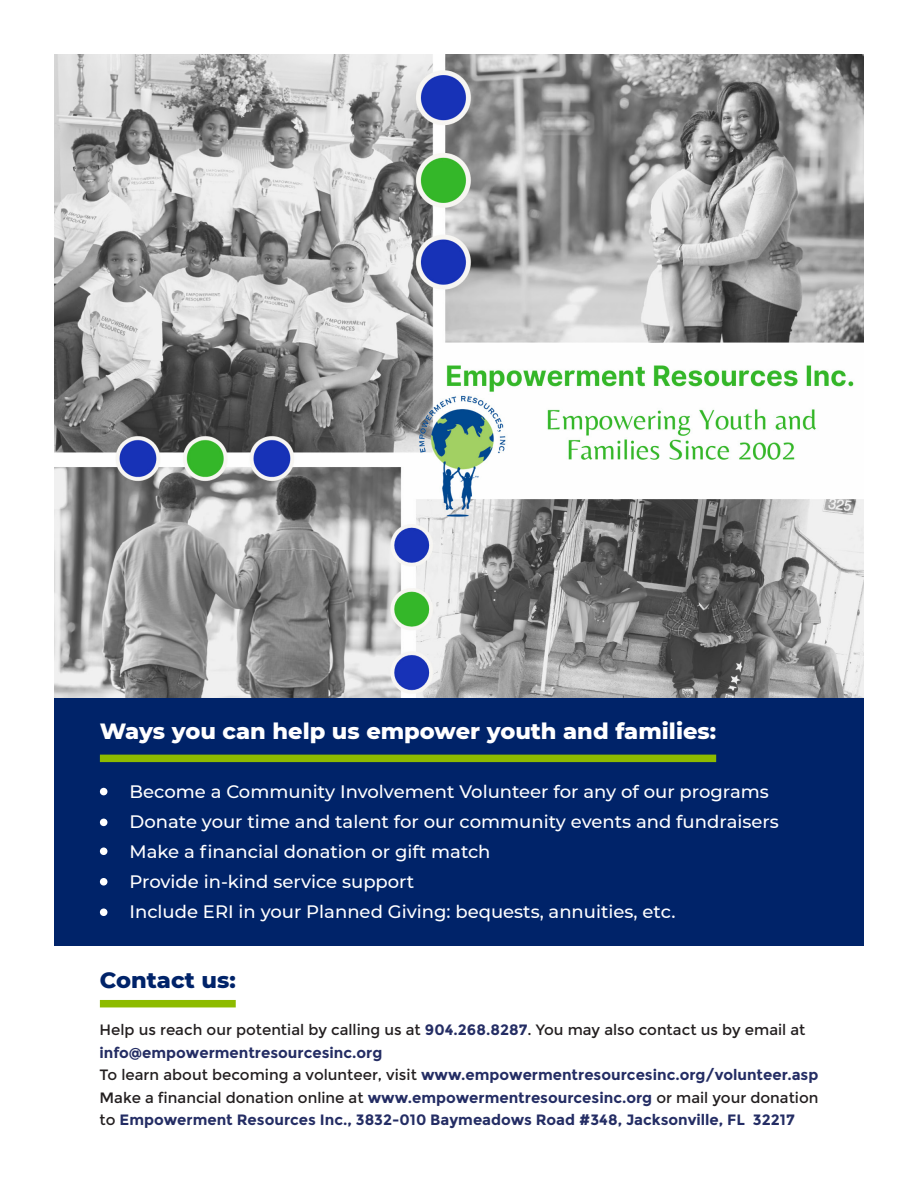
<style>
.page{position:relative;width:918px;height:1188px;background:#fff}
.page>*{position:absolute;margin:0;border:0;box-sizing:border-box;transform-origin:0 0}
.t1{font:800 22.5px "Montserrat";color:#fff}
.t2{font:800 22.5px "Montserrat";color:#002369}
.t3{font:500 18px "Montserrat";color:#fff}
.t4{font:700 15px/22.5px "Montserrat";color:#242d64}
.t5{font:15px/22.5px "Montserrat";color:#231f20}
.s1{font-weight:700;color:#242d64}
.s2{font-weight:400;color:#231f20}
</style>
<div class="page">
<div style="left:54px;top:688px;width:810px;height:258px;background:#002369"></div>
<div style="left:100px;top:755px;width:616px;height:7px;background:#8dbb00"></div>
<div style="left:100px;top:1000px;width:136px;height:7px;background:#8dbb00"></div>
<img style="left:54px;top:54px;width:810px;height:644px">
<div style="left:100px;top:788px;width:7px;height:7px;background:#fff;border-radius:50%"></div>
<div style="left:100px;top:819px;width:7px;height:7px;background:#fff;border-radius:50%"></div>
<div style="left:100px;top:847px;width:7px;height:8px;background:#fff;border-radius:50%"></div>
<div style="left:100px;top:878px;width:7px;height:8px;background:#fff;border-radius:50%"></div>
<div style="left:100px;top:908px;width:7px;height:8px;background:#fff;border-radius:50%"></div>
<p class="t1" style="left:100px;top:715px;width:618px">Ways you can help us empower youth and families:</p>
<p class="t3" style="left:130px;top:779px;width:641px">Become a Community Involvement Volunteer for any of our programs</p>
<p class="t3" style="left:130px;top:809px;width:651px">Donate your time and talent for our community events and fundraisers</p>
<p class="t3" style="left:130px;top:839px;width:362px">Make a financial donation or gift match</p>
<p class="t3" style="left:130px;top:869px;width:286px">Provide in-kind service support</p>
<p class="t3" style="left:130px;top:899px;width:547px">Include ERI in your Planned Giving: bequests, annuities, etc.</p>
<p class="t2" style="left:100px;top:963px;width:137px">Contact us:</p>
<p class="t5" style="left:99px;top:1019px;width:708px">Help us reach our potential by calling us at <span class="s1">904.268.8287</span>. You may also contact us by email at <span class="s1">info@empowermentresourcesinc.org</span></p>
<p class="t4" style="left:99px;top:1064px;width:720px"><span class="s2">To learn about becoming a volunteer, visit</span> www.empowermentresourcesinc.org/volunteer.asp</p>
<p class="t4" style="left:99px;top:1086px;width:721px"><span class="s2">Make a financial donation online at</span> www.empowermentresourcesinc.org <span class="s2">or mail your donation to</span> Empowerment Resources Inc., 3832-010 Baymeadows Road #348, Jacksonville, FL 32217</p>
</div>
